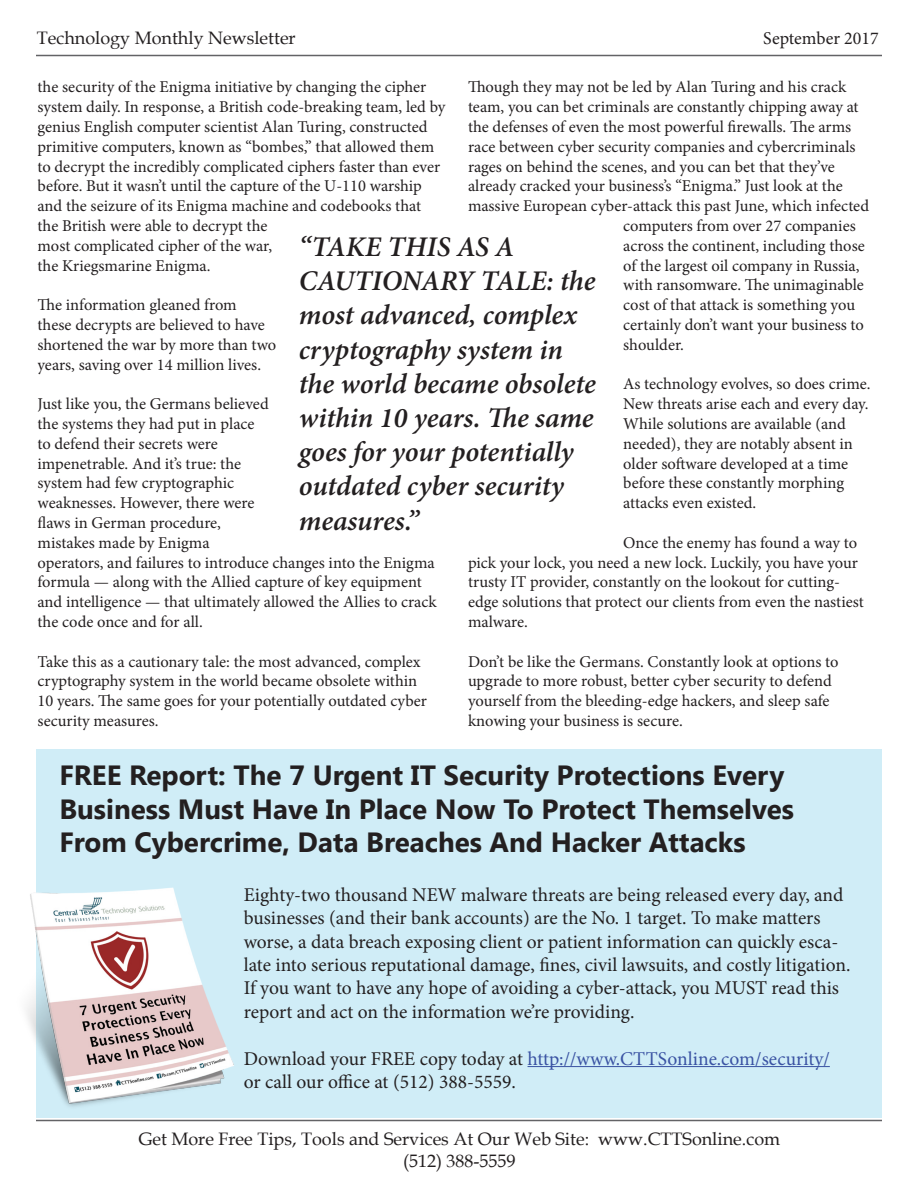
<style>
.page{position:relative;width:918px;height:1188px;background:#fff}
.page>*{position:absolute;margin:0;border:0;box-sizing:border-box;transform-origin:0 0}
.t1{font:italic 600 28.5px/34.2px "Minion Pro";letter-spacing:-.005em;color:#231f20}
.t2{font:700 27.75px/33.3px "Lao UI";color:#231f20}
.t3{font:19.5px/23.4px "Minion Pro";color:#231f20}
.t4{font:19.5px "Minion Pro";color:#3a53a3}
.t5{font:18px "Book Antiqua";color:#231f20}
.t6{font:18px "Minion Pro";color:#231f20}
.t7{font:16.5px/19.8px "Minion Pro";color:#231f20}
.s1{color:#231f20}
</style>
<div class="page">
<hr style="left:36px;top:1120px;width:846px;height:1px;background:#636366">
<hr style="left:36px;top:55px;width:846px;height:1px;background:#636366">
<div style="left:36px;top:749px;width:846px;height:369px;background:#d0edf7"></div>
<hr style="left:528px;top:1066px;width:302px;height:1px;background:#3a53a3">
<img style="left:26px;top:887px;width:208px;height:220px">
<p class="t5" style="left:37px;top:25px;width:260px">Technology Monthly Newsletter</p>
<p class="t6" style="left:763px;top:26px;width:117px">September 2017</p>
<p class="t7" style="left:38px;top:77px;width:409px">the security of the Enigma initiative by changing the cipher system daily. In response, a British code-breaking team, led by genius English computer scientist Alan Turing, constructed primitive computers, known as “bombes,” that allowed them to decrypt the incredibly complicated ciphers faster than ever before. But it wasn’t until the capture of the U-110 warship and the seizure of its Enigma machine and codebooks that the British were able to decrypt the<br>most complicated cipher of the war,<br>the Kriegsmarine Enigma.</p>
<p class="t7" style="left:38px;top:295px;width:240px">The information gleaned from<br>these decrypts are believed to have shortened the war by more than two years, saving over 14 million lives.</p>
<p class="t7" style="left:38px;top:394px;width:401px">Just like you, the Germans believed<br>the systems they had put in place<br>to defend their secrets were<br>impenetrable. And it’s true: the<br>system had few cryptographic<br>weaknesses. However, there were<br>flaws in German procedure,<br>mistakes made by Enigma<br>operators, and failures to introduce changes into the Enigma formula — along with the Allied capture of key equipment and intelligence — that ultimately allowed the Allies to crack the code once and for all.</p>
<p class="t7" style="left:38px;top:652px;width:391px">Take this as a cautionary tale: the most advanced, complex cryptography system in the world became obsolete within 10 years. The same goes for your potentially outdated cyber security measures.</p>
<p class="t7" style="left:468px;top:77px;width:380px">Though they may not be led by Alan Turing and his crack</p>
<p class="t7" style="left:468px;top:97px;width:392px">team, you can bet criminals are constantly chipping away at</p>
<p class="t7" style="left:468px;top:117px;width:385px">the defenses of even the most powerful firewalls. The arms</p>
<p class="t7" style="left:468px;top:137px;width:389px">race between cyber security companies and cybercriminals</p>
<p class="t7" style="left:468px;top:157px;width:368px">rages on behind the scenes, and you can bet that they’ve</p>
<p class="t7" style="left:468px;top:176px;width:376px">already cracked your business’s “Enigma.” Just look at the</p>
<p class="t7" style="left:468px;top:196px;width:403px">massive European cyber-attack this past June, which infected</p>
<p class="t7" style="left:623px;top:216px;width:234px">computers from over 27 companies</p>
<p class="t7" style="left:623px;top:236px;width:243px">across the continent, including those</p>
<p class="t7" style="left:623px;top:256px;width:238px">of the largest oil company in Russia,</p>
<p class="t7" style="left:623px;top:275px;width:242px">with ransomware. The unimaginable</p>
<p class="t7" style="left:623px;top:295px;width:233px">cost of that attack is something you</p>
<p class="t7" style="left:623px;top:315px;width:242px">certainly don’t want your business to</p>
<p class="t7" style="left:623px;top:335px;width:62px">shoulder.</p>
<p class="t7" style="left:623px;top:374px;width:249px">As technology evolves, so does crime.<br>New threats arise each and every day.<br>While solutions are available (and needed), they are notably absent in older software developed at a time before these constantly morphing attacks even existed.</p>
<p class="t7" style="left:468px;top:533px;width:397px;text-indent:155px">Once the enemy has found a way to pick your lock, you need a new lock. Luckily, you have your trusty IT provider, constantly on the lookout for cutting&shy;edge solutions that protect our clients from even the nastiest malware.</p>
<p class="t7" style="left:468px;top:652px;width:372px">Don’t be like the Germans. Constantly look at options to upgrade to more robust, better cyber security to defend yourself from the bleeding-edge hackers, and sleep safe knowing your business is secure.</p>
<p class="t2" style="left:59px;top:758px;width:736px">FREE Report: The 7 Urgent IT Security Protections Every<br>Business Must Have In Place Now To Protect Themselves<br>From Cybercrime, Data Breaches And Hacker Attacks</p>
<p class="t3" style="left:244px;top:883px;width:608px">Eighty-two thousand NEW malware threats are being released every day, and businesses (and their bank accounts) are the No. 1 target. To make matters worse, a data breach exposing client or patient information can quickly esca&shy;late into serious reputational damage, fines, civil lawsuits, and costly litigation.<br>If you want to have any hope of avoiding a cyber-attack, you MUST read this report and act on the information we’re providing.</p>
<p class="t4" style="left:244px;top:1045px;width:588px"><span class="s1">Download your FREE copy today at</span> http://www.CTTSonline.com/security/</p>
<p class="t3" style="left:244px;top:1070px;width:274px">or call our office at (512) 388-5559.</p>
<p class="t1" style="left:299px;top:229px;width:299px">“TAKE THIS AS A<br>CAUTIONARY TALE: the most advanced, complex cryptography system in the world became obsolete within 10 years. The same goes for your potentially outdated cyber security measures.”</p>
<p class="t5" style="left:139px;top:1127px;width:643px">Get More Free Tips, Tools and Services At Our Web Site: www.CTTSonline.com</p>
<p class="t5" style="left:403px;top:1148px;width:114px">(512) 388-5559</p>
</div>
